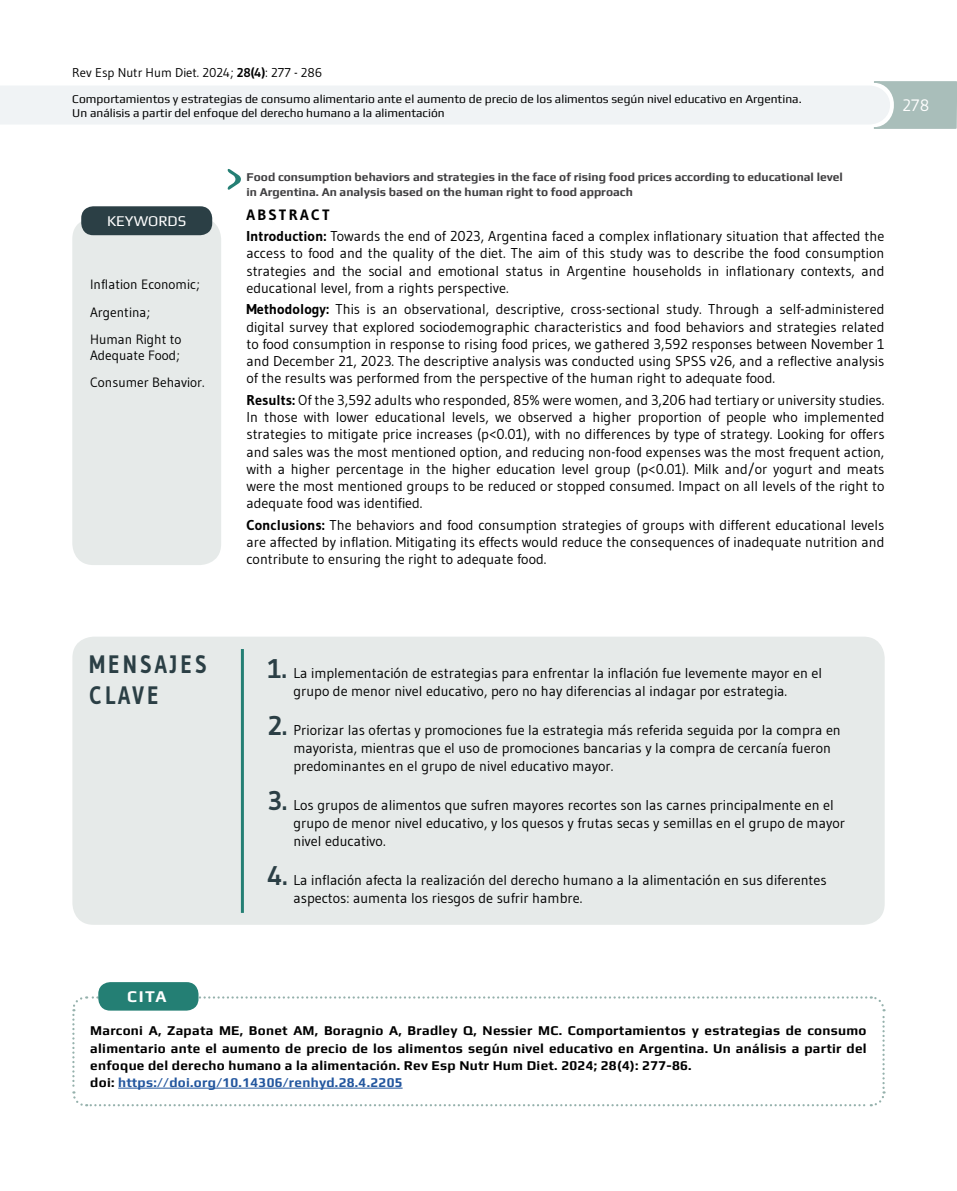
<style>
.page{position:relative;width:957px;height:1191px;background:#fff}
.page>*{position:absolute;margin:0;border:0;box-sizing:border-box;transform-origin:0 0}
.t1{font:700 25.2px/31.5px "Gudea";letter-spacing:.15em;color:#2b3f45;scale:.83 1}
.t2{font:700 16.5px "Play";color:#fff}
.t3{font:16.5px "Gudea";color:#fff}
.t4{font:15px "Play";color:#fff}
.t5{font:700 15px "Gudea";letter-spacing:.15em;color:#000}
.t6{font:14.25px/17.2px "Gudea";color:#000;text-align:justify}
.t7{font:700 13.5px/17.2px "Play";letter-spacing:.02em;color:#000}
.t8{font:13.5px/27.2px "Gudea";color:#000}
.t9{font:12.75px "Gudea";color:#000}
.t10{font:12px/13.5px "Play";color:#000}
.t11{font:700 12px/14.2px "Play";color:#414042}
.s1{font-weight:700}
.s2{font-weight:700;font-size:27px;color:#2b3f45}
.s3{color:#22569e}
</style>
<div class="page">
<div style="left:72px;top:218px;width:149px;height:347px;background:#e6eae9;border-radius:21px"></div>
<div style="left:81px;top:206px;width:131px;height:29px;background:#2b3f45;border-radius:12px"></div>
<svg style="left:228px;top:169px;width:13px;height:21px"></svg>
<svg style="left:0;top:81px;width:957px;height:48px"></svg>
<div style="left:72px;top:636px;width:812px;height:288px;background:#e6eae9;border-radius:21px"></div>
<hr style="left:241px;top:649px;width:3px;height:264px;background:#247f74">
<svg style="left:72px;top:995px;width:814px;height:112px"></svg>
<hr style="left:118px;top:1087px;width:284px;height:1px;background:#22569e">
<div style="left:98px;top:982px;width:100px;height:28px;background:#247f74;border-radius:12px"></div>
<p class="t9" style="left:72px;top:65px;width:251px">Rev Esp Nutr Hum Diet. 2024; <span class="s1">28(4)</span>: 277 - 286</p>
<p class="t10" style="left:72px;top:92px;width:731px">Comportamientos y estrategias de consumo alimentario ante el aumento de precio de los alimentos según nivel educativo en Argentina.<br>Un análisis a partir del enfoque del derecho humano a la alimentación</p>
<p class="t3" style="left:902px;top:95px;width:28px">278</p>
<p class="t4" style="left:107px;top:212px;width:81px">KEYWORDS</p>
<p class="t8" style="left:90px;top:271px;width:111px">Inflation Economic;<br>Argentina;<br>Human Right to</p>
<p class="t8" style="left:90px;top:342px;width:116px">Adequate Food;<br>Consumer Behavior.</p>
<p class="t11" style="left:246px;top:170px;width:598px">Food consumption behaviors and strategies in the face of rising food prices according to educational level in Argentina. An analysis based on the human right to food approach</p>
<p class="t5" style="left:246px;top:206px;width:85px">ABSTRACT</p>
<p class="t6" style="left:246px;top:227px;width:639px"><span class="s1">Introduction:</span> Towards the end of 2023, Argentina faced a complex inflationary situation that affected the access to food and the quality of the diet. The aim of this study was to describe the food consumption strategies and the social and emotional status in Argentine households in inflationary contexts, and educational level, from a rights perspective.</p>
<p class="t6" style="left:246px;top:300px;width:639px"><span class="s1">Methodology:</span> This is an observational, descriptive, cross-sectional study. Through a self-administered digital survey that explored sociodemographic characteristics and food behaviors and strategies related to food consumption in response to rising food prices, we gathered 3,592 responses between November 1 and December 21, 2023. The descriptive analysis was conducted using SPSS v26, and a reflective analysis of the results was performed from the perspective of the human right to adequate food.</p>
<p class="t6" style="left:246px;top:391px;width:639px"><span class="s1">Results:</span> Of the 3,592 adults who responded, 85% were women, and 3,206 had tertiary or university studies.<br>In those with lower educational levels, we observed a higher proportion of people who implemented strategies to mitigate price increases (p&lt;0.01), with no differences by type of strategy. Looking for offers and sales was the most mentioned option, and reducing non-food expenses was the most frequent action, with a higher percentage in the higher education level group (p&lt;0.01). Milk and/or yogurt and meats were the most mentioned groups to be reduced or stopped consumed. Impact on all levels of the right to adequate food was identified.</p>
<p class="t6" style="left:246px;top:516px;width:639px"><span class="s1">Conclusions:</span> The behaviors and food consumption strategies of groups with different educational levels are affected by inflation. Mitigating its effects would reduce the consequences of inadequate nutrition and contribute to ensuring the right to adequate food.</p>
<h1 class="t1" style="left:90px;top:648px;width:143px">MENSAJES<br>CLAVE</h1>
<p class="t6" style="left:293px;top:663px;width:530px;line-height:18px;text-indent:-26px"><span class="s2">1.</span> La implementación de estrategias para enfrentar la inflación fue levemente mayor en el grupo de menor nivel educativo, pero no hay diferencias al indagar por estrategia.</p>
<p class="t6" style="left:293px;top:720px;width:549px;line-height:18px;text-align:left;text-indent:-26px"><span class="s2">2.</span> Priorizar las ofertas y promociones fue la estrategia más referida seguida por la compra en mayorista, mientras que el uso de promociones bancarias y la compra de cercanía fueron predominantes en el grupo de nivel educativo mayor.</p>
<p class="t6" style="left:293px;top:796px;width:553px;line-height:18px;text-align:left;text-indent:-26px"><span class="s2">3.</span> Los grupos de alimentos que sufren mayores recortes son las carnes principalmente en el grupo de menor nivel educativo, y los quesos y frutas secas y semillas en el grupo de mayor nivel educativo.</p>
<p class="t6" style="left:293px;top:871px;width:535px;line-height:18px;text-indent:-26px"><span class="s2">4.</span> La inflación afecta la realización del derecho humano a la alimentación en sus diferentes aspectos: aumenta los riesgos de sufrir hambre.</p>
<p class="t2" style="left:127px;top:987px;width:41px">CITA</p>
<p class="t7" style="left:90px;top:1022px;width:778px">Marconi A, Zapata ME, Bonet AM, Boragnio A, Bradley Q, Nessier MC. Comportamientos y estrategias de consumo alimentario ante el aumento de precio de los alimentos según nivel educativo en Argentina. Un análisis a partir del enfoque del derecho humano a la alimentación. Rev Esp Nutr Hum Diet. 2024; 28(4): 277-86.<br>doi: <span class="s3">https://doi.org/10.14306/renhyd.28.4.2205</span></p>
</div>
